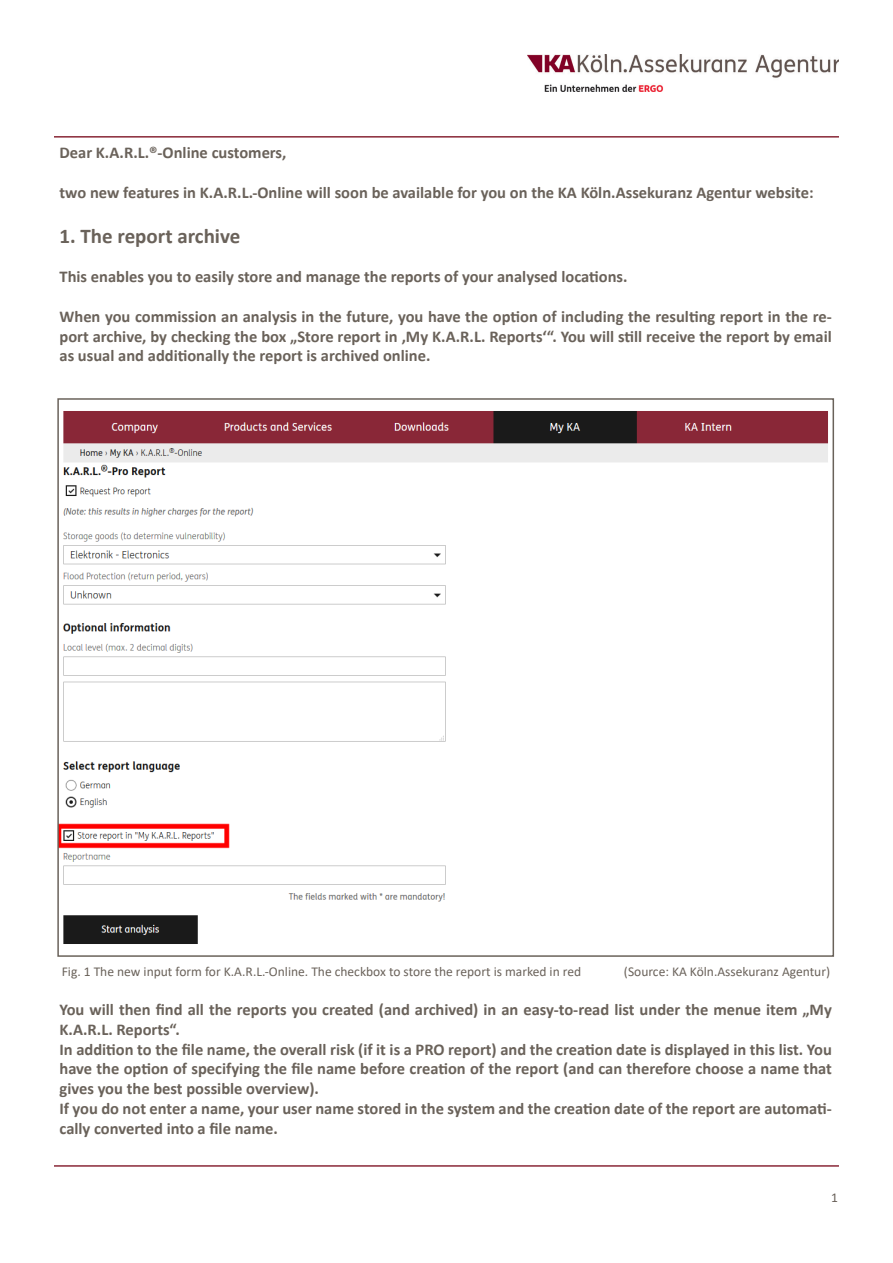
<style>
.page{position:relative;width:893px;height:1263px;background:#fff}
.page>*{position:absolute;margin:0;border:0;box-sizing:border-box;transform-origin:0 0}
.t1{font:700 21px "Calibri";color:#6a625a}
.t2{font:700 16.5px/19.8px "Calibri";color:#6a625a;text-align:justify}
.t3{font:13.5px "Calibri";color:#6a625a}
</style>
<div class="page">
<img style="left:528px;top:54px;width:311px;height:38px">
<hr style="left:54px;top:136px;width:785px;height:2px;background:#892737">
<hr style="left:54px;top:1165px;width:785px;height:2px;background:#892737">
<img style="left:60px;top:411px;width:768px;height:533px">
<p class="t2" style="left:60px;top:142px;width:228px">Dear K.A.R.L.®-Online customers,</p>
<p class="t2" style="left:60px;top:182px;width:756px">two new features in K.A.R.L.-Online will soon be available for you on the KA Köln.Assekuranz Agentur website:</p>
<p class="t1" style="left:60px;top:221px;width:182px">1. The report archive</p>
<p class="t2" style="left:60px;top:267px;width:570px">This enables you to easily store and manage the reports of your analysed locations.</p>
<p class="t2" style="left:60px;top:306px;width:774px">When you commission an analysis in the future, you have the option of including the resulting report in the re&shy;port archive, by checking the box „Store report in ‚My K.A.R.L. Reports‘“. You will still receive the report by email as usual and additionally the report is archived online.</p>
<p class="t3" style="left:62px;top:962px;width:521px">Fig. 1 The new input form for K.A.R.L.-Online. The checkbox to store the report is marked in red</p>
<p class="t3" style="left:624px;top:962px;width:208px">(Source: KA Köln.Assekuranz Agentur)</p>
<p class="t2" style="left:60px;top:999px;width:774px">You will then find all the reports you created (and archived) in an easy-to-read list under the menue item „My<br>K.A.R.L. Reports“.</p>
<p class="t2" style="left:60px;top:1039px;width:774px">In addition to the file name, the overall risk (if it is a PRO report) and the creation date is displayed in this list. You have the option of specifying the file name before creation of the report (and can therefore choose a name that gives you the best possible overview).</p>
<p class="t2" style="left:60px;top:1098px;width:774px">If you do not enter a name, your user name stored in the system and the creation date of the report are automati&shy;cally converted into a file name.</p>
<p class="t3" style="left:831px;top:1188px;width:8px">1</p>
</div>
